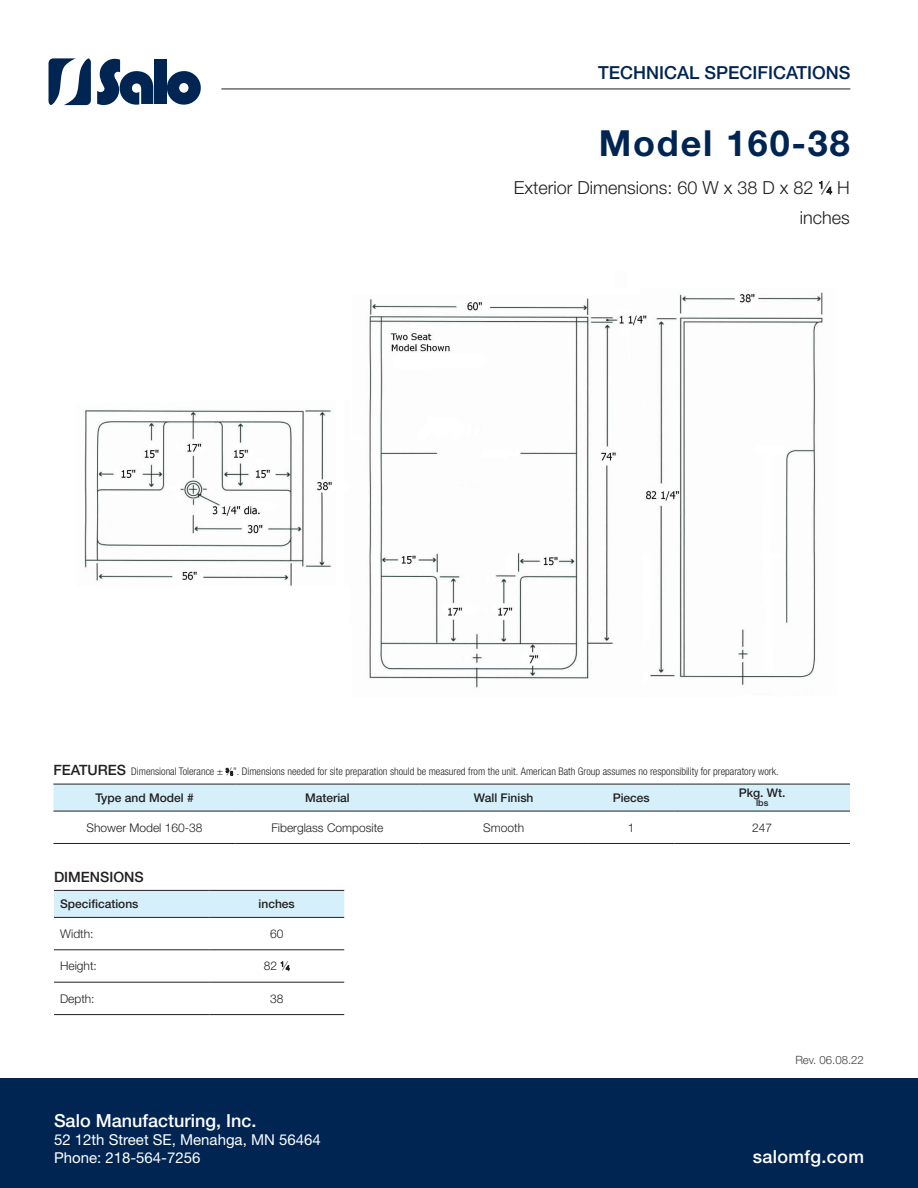
<style>
.page{position:relative;width:918px;height:1188px;background:#fff}
.page>*{position:absolute;margin:0;border:0;box-sizing:border-box;transform-origin:0 0}
.Dk_Blue_Model__s{font:700 36px "Helvetica Neue LT Std";letter-spacing:.05em;color:#002553}
.Black_Model_Specs{font:300 18px "Helvetica Neue LT Std";color:#231f20}
.t1{font:500 18px "Helvetica Neue LT Std";color:#002553}
.t2{font:500 18px "Helvetica Neue LT Std";color:#fff}
.t3{font:500 18px "Helvetica Neue LT Std";letter-spacing:.02em;color:#fff}
.t4{font:15px/18px "Helvetica Neue LT Std";color:#fff}
.Table_head{font:500 14.25px "Helvetica Neue LT Std";color:#231f20}
.table_body{font:300 12px "Helvetica Neue LT Std";color:#231f20}
.column_head{font:500 12px "Helvetica Neue LT Std";color:#231f20}
.Table_head-2{font:500 12px "Helvetica Neue LT Std";color:#231f20}
.t5{font:300 11.4px "Helvetica Neue LT Std";color:#3e3e3f}
.Table_head-3{font:300 condensed 10.5px "Helvetica Neue LT Std";color:#231f20}
.column_head-2{font:500 9px "Helvetica Neue LT Std";color:#231f20}
.s1{font-size:9.9px}
.s2{font-weight:500;font-stretch:normal;font-size:14.25px}
.s3{font-size:5.7px}
.s4{font-size:6.6px}
</style>
<div class="page">
<hr style="left:221px;top:89px;width:629px;height:1px;background:#231f20">
<div style="left:0;top:1078px;width:918px;height:110px;background:#002553"></div>
<svg style="left:48px;top:58px;width:43px;height:47px"></svg>
<svg style="left:97px;top:59px;width:56px;height:46px"></svg>
<div style="left:154px;top:60px;width:12px;height:44px;background:#002553"></div>
<svg style="left:167px;top:71px;width:34px;height:34px"></svg>
<div style="left:53px;top:785px;width:797px;height:26px;background:#d6f0fb"></div>
<hr style="left:53px;top:784px;width:183px;height:1px;background:#231f20">
<hr style="left:236px;top:784px;width:183px;height:1px;background:#231f20">
<hr style="left:419px;top:784px;width:169px;height:1px;background:#231f20">
<hr style="left:588px;top:784px;width:86px;height:1px;background:#231f20">
<hr style="left:674px;top:784px;width:176px;height:1px;background:#231f20">
<hr style="left:53px;top:811px;width:183px;height:1px;background:#231f20">
<hr style="left:236px;top:811px;width:183px;height:1px;background:#231f20">
<hr style="left:419px;top:811px;width:169px;height:1px;background:#231f20">
<hr style="left:588px;top:811px;width:86px;height:1px;background:#231f20">
<hr style="left:674px;top:811px;width:176px;height:1px;background:#231f20">
<hr style="left:53px;top:843px;width:183px;height:1px;background:#231f20">
<hr style="left:236px;top:843px;width:183px;height:1px;background:#231f20">
<hr style="left:419px;top:843px;width:169px;height:1px;background:#231f20">
<hr style="left:588px;top:843px;width:86px;height:1px;background:#231f20">
<hr style="left:674px;top:843px;width:176px;height:1px;background:#231f20">
<div style="left:54px;top:891px;width:290px;height:26px;background:#d6f0fb"></div>
<hr style="left:54px;top:890px;width:155px;height:1px;background:#231f20">
<hr style="left:209px;top:890px;width:135px;height:1px;background:#231f20">
<hr style="left:54px;top:917px;width:155px;height:1px;background:#231f20">
<hr style="left:209px;top:917px;width:135px;height:1px;background:#231f20">
<hr style="left:54px;top:950px;width:155px;height:1px;background:#231f20">
<hr style="left:209px;top:950px;width:135px;height:1px;background:#231f20">
<hr style="left:54px;top:982px;width:155px;height:1px;background:#231f20">
<hr style="left:209px;top:982px;width:135px;height:1px;background:#231f20">
<hr style="left:54px;top:1014px;width:155px;height:1px;background:#231f20">
<hr style="left:209px;top:1014px;width:135px;height:1px;background:#231f20">
<img style="left:84px;top:292px;width:739px;height:396px">
<h2 class="t1" style="left:598px;top:62px;width:254px">TECHNICAL SPECIFICATIONS</h2>
<p class="Dk_Blue_Model__s" style="left:599px;top:121px;width:253px">Model 160-38</p>
<p class="Black_Model_Specs" style="left:514px;top:177px;width:337px">Exterior Dimensions: 60 W x 38 D x 82 <sup>1</sup>⁄<span class="s1">4</span> H</p>
<p class="Black_Model_Specs" style="left:800px;top:207px;width:52px">inches</p>
<p class="Table_head-3" style="left:53px;top:766px;width:727px"><span class="s2">FEATURES</span> Dimensional Tolerance ± <sup>3</sup>⁄<span class="s3">8</span>”. Dimensions needed for site preparation should be measured from the unit. American Bath Group assumes no responsibility for preparatory work.</p>
<p class="column_head" style="left:95px;top:790px;width:100px">Type and Model #</p>
<p class="column_head" style="left:305px;top:790px;width:46px">Material</p>
<p class="column_head" style="left:474px;top:790px;width:61px">Wall Finish</p>
<p class="column_head" style="left:613px;top:790px;width:39px">Pieces</p>
<p class="column_head" style="left:739px;top:786px;width:48px">Pkg. Wt.</p>
<p class="column_head-2" style="left:756px;top:798px;width:14px">lbs</p>
<p class="table_body" style="left:87px;top:820px;width:118px">Shower Model 160-38</p>
<p class="table_body" style="left:272px;top:820px;width:114px">Fiberglass Composite</p>
<p class="table_body" style="left:483px;top:820px;width:42px">Smooth</p>
<p class="table_body" style="left:628px;top:820px;width:8px">1</p>
<p class="table_body" style="left:752px;top:820px;width:22px">247</p>
<p class="Table_head" style="left:54px;top:868px;width:91px">DIMENSIONS</p>
<p class="column_head" style="left:60px;top:897px;width:80px">Specifications</p>
<p class="Table_head-2" style="left:259px;top:897px;width:38px">inches</p>
<p class="table_body" style="left:60px;top:926px;width:35px">Width:</p>
<p class="table_body" style="left:270px;top:926px;width:15px">60</p>
<p class="table_body" style="left:60px;top:959px;width:38px">Height:</p>
<p class="table_body" style="left:264px;top:959px;width:27px">82 <sup>1</sup>⁄<span class="s4">4</span></p>
<p class="table_body" style="left:60px;top:991px;width:36px">Depth:</p>
<p class="table_body" style="left:270px;top:991px;width:15px">38</p>
<p class="t5" style="left:795px;top:1053px;width:70px">Rev. 06.08.22</p>
<h2 class="t2" style="left:54px;top:1110px;width:204px">Salo Manufacturing, Inc.</h2>
<h3 class="t4" style="left:54px;top:1130px;width:268px">52 12th Street SE, Menahga, MN 56464<br>Phone: 218-564-7256</h3>
<h2 class="t3" style="left:753px;top:1146px;width:113px">salomfg.com</h2>
</div>
